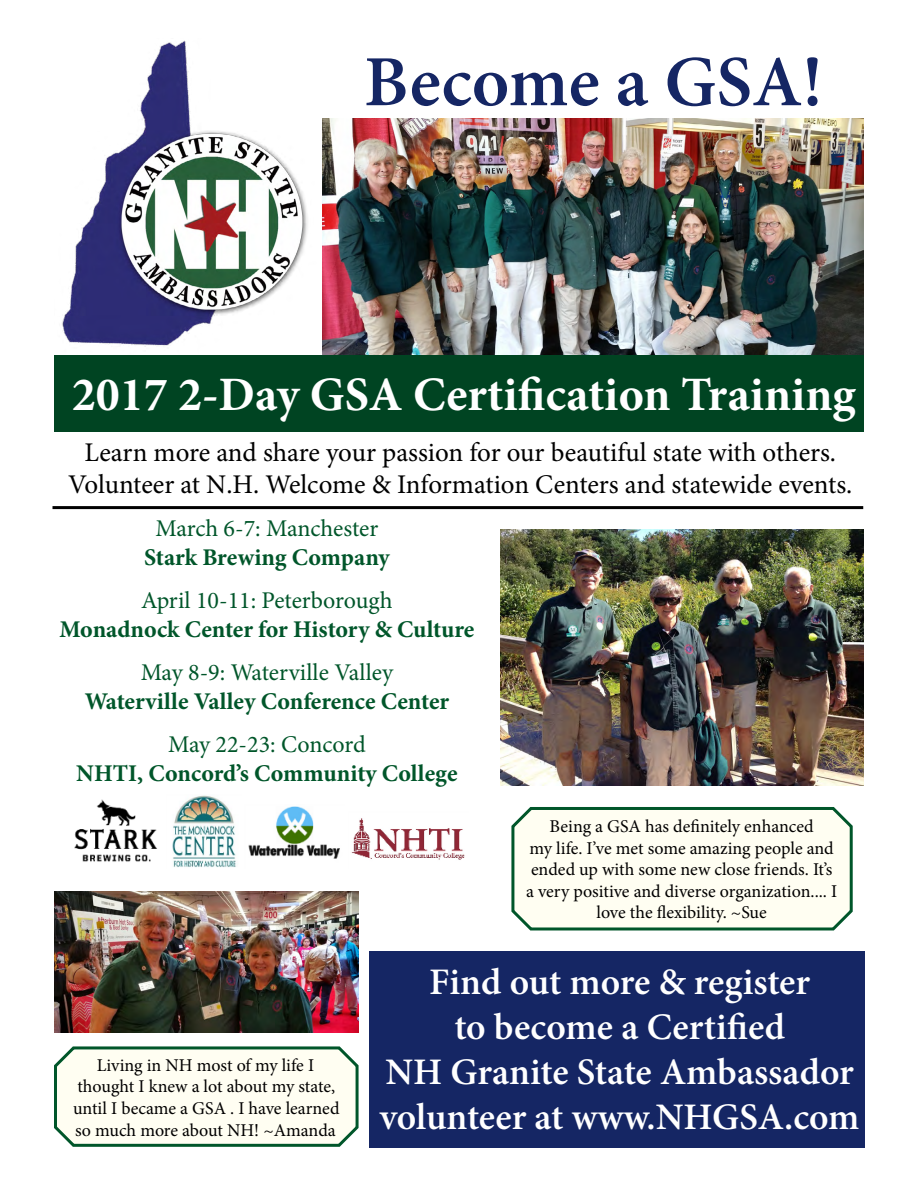
<style>
.page{position:relative;width:918px;height:1188px;background:#fff}
.page>*{position:absolute;margin:0;border:0;box-sizing:border-box;transform-origin:0 0}
.t1{font:600 72px "Minion Pro";color:#152664}
.t2{font:700 48px "Minion Pro";color:#fff}
.t3{font:600 37.5px/45px "Minion Pro";color:#fff;text-align:center}
.t4{font:27px/32.4px "Minion Pro";letter-spacing:-.005em;color:#000;text-align:center}
.t5{font:700 24px "Minion Pro";color:#00562a}
.t6{font:24px "Minion Pro";letter-spacing:-.005em;color:#00562a}
.t7{font:18px/21.6px "Minion Pro";letter-spacing:-.005em;color:#000;text-align:center}
</style>
<div class="page">
<div style="left:369px;top:951px;width:496px;height:197px;background:#152664"></div>
<img style="left:54px;top:40px;width:269px;height:316px">
<img style="left:323px;top:119px;width:541px;height:237px">
<div style="left:54px;top:356px;width:810px;height:76px;background:#042"></div>
<svg style="left:511px;top:807px;width:342px;height:124px"></svg>
<svg style="left:54px;top:1046px;width:305px;height:101px"></svg>
<img style="left:501px;top:529px;width:362px;height:256px">
<img style="left:54px;top:891px;width:305px;height:142px">
<img style="left:74px;top:795px;width:391px;height:72px">
<hr style="left:52px;top:506px;width:811px;height:3px;background:#000">
<h1 class="t1" style="left:364px;top:32px;width:460px">Become a GSA!</h1>
<h2 class="t2" style="left:72px;top:361px;width:786px">2017 2-Day GSA Certification Training</h2>
<h3 class="t4" style="left:68px;top:436px;width:786px">Learn more and share your passion for our beautiful state with others.<br>Volunteer at N.H. Welcome &amp; Information Centers and statewide events.</h3>
<h3 class="t6" style="left:155px;top:513px;width:224px">March 6-7: Manchester</h3>
<h3 class="t5" style="left:144px;top:541px;width:247px">Stark Brewing Company</h3>
<h3 class="t6" style="left:141px;top:585px;width:253px">April 10-11: Peterborough</h3>
<h3 class="t5" style="left:59px;top:613px;width:416px">Monadnock Center for History &amp; Culture</h3>
<h3 class="t6" style="left:141px;top:657px;width:254px">May 8-9: Waterville Valley</h3>
<h3 class="t5" style="left:85px;top:685px;width:366px">Waterville Valley Conference Center</h3>
<h3 class="t6" style="left:168px;top:729px;width:199px">May 22-23: Concord</h3>
<h3 class="t5" style="left:76px;top:757px;width:383px">NHTI, Concord’s Community College</h3>
<p class="t7" style="left:526px;top:816px;width:313px">Being a GSA has definitely enhanced<br>my life. I’ve met some amazing people and ended up with some new close friends. It’s a very positive and diverse organization.... I love the flexibility. ~Sue</p>
<p class="t7" style="left:73px;top:1054px;width:268px">Living in NH most of my life I thought I knew a lot about my state, until I became a GSA . I have learned so much more about NH! ~Amanda</p>
<h3 class="t3" style="left:380px;top:959px;width:481px">Find out more &amp; register<br>to become a Certified<br>NH Granite State Ambassador volunteer at www.NHGSA.com</h3>
</div>
